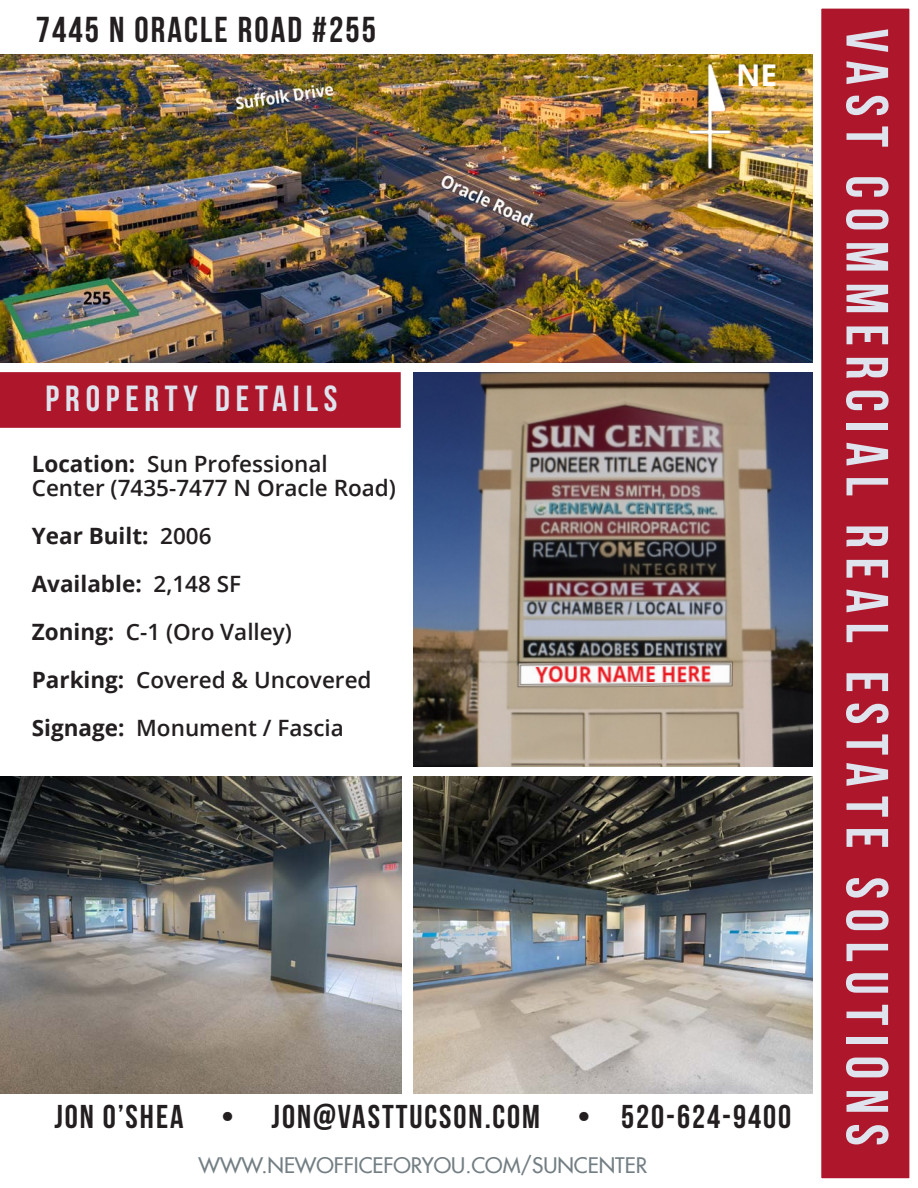
<style>
.page{position:relative;width:918px;height:1188px;background:#fff}
.page>*{position:absolute;margin:0;border:0;box-sizing:border-box;transform-origin:0 0}
.t1{font:700 59.4px "Bebas Neue";letter-spacing:.16em;color:#dee3ed}
.t2{font:700 36.3px "Bebas Neue";letter-spacing:.16em;color:#dee3ed}
.t3{font:700 36px "Bebas Neue";letter-spacing:.06em;color:#231f20}
.t4{font:33px "Bebas Neue";letter-spacing:.06em;color:#231f20}
.t5{font:700 30px "Open Sans";color:#fff}
.t6{font:600 22.5px "Open Sans";color:#231f20}
.t7{font:700 22.5px "Open Sans";color:#231f20}
.t8{font:500 21px "Futura";color:#737e83}
.s1{font-weight:700}
.s2{font-weight:600}
</style>
<div class="page">
<div style="left:817px;top:4px;width:97px;height:1179px;background:#ae172b"></div>
<div style="left:813px;top:0;width:105px;height:1187px;border:9px solid #fff"></div>
<img style="left:0;top:54px;width:813px;height:309px">
<img style="left:633px;top:54px;width:154px;height:139px">
<div style="left:0;top:372px;width:401px;height:56px;background:#ae172b"></div>
<img style="left:0;top:777px;width:402px;height:316px">
<img style="left:413px;top:372px;width:400px;height:395px">
<img style="left:414px;top:777px;width:399px;height:316px">
<p class="t3" style="left:36px;top:10px;width:342px">7445 N ORACLE ROAD #255</p>
<p class="t2" style="left:46px;top:379px;width:293px">PROPERTY DETAILS</p>
<p class="t6" style="left:32px;top:448px;width:298px"><span class="s1">Location:</span> Sun Professional</p>
<p class="t6" style="left:32px;top:472px;width:366px">Center (7435-7477 N Oracle Road)</p>
<p class="t7" style="left:32px;top:520px;width:181px">Year Built: <span class="s2">2006</span></p>
<p class="t7" style="left:32px;top:568px;width:211px">Available: <span class="s2">2,148 SF</span></p>
<p class="t6" style="left:32px;top:616px;width:262px"><span class="s1">Zoning:</span> C-1 (Oro Valley)</p>
<p class="t6" style="left:32px;top:664px;width:341px"><span class="s1">Parking:</span> Covered &amp; Uncovered</p>
<p class="t6" style="left:32px;top:712px;width:314px"><span class="s1">Signage:</span> Monument / Fascia</p>
<p class="t5" style="left:736px;top:54px;width:43px">NE</p>
<p class="t4" style="left:54px;top:1098px;width:738px">JON O’SHEA • JON@VASTTUCSON.COM • 520-624-9400</p>
<p class="t8" style="left:198px;top:1152px;width:450px">WWW.NEWOFFICEFORYOU.COM/SUNCENTER</p>
<p class="t1" style="left:900px;top:29px;width:1119px;rotate:90deg">VAST COMMERCIAL REAL ESTATE SOLUTIONS</p>
</div>
